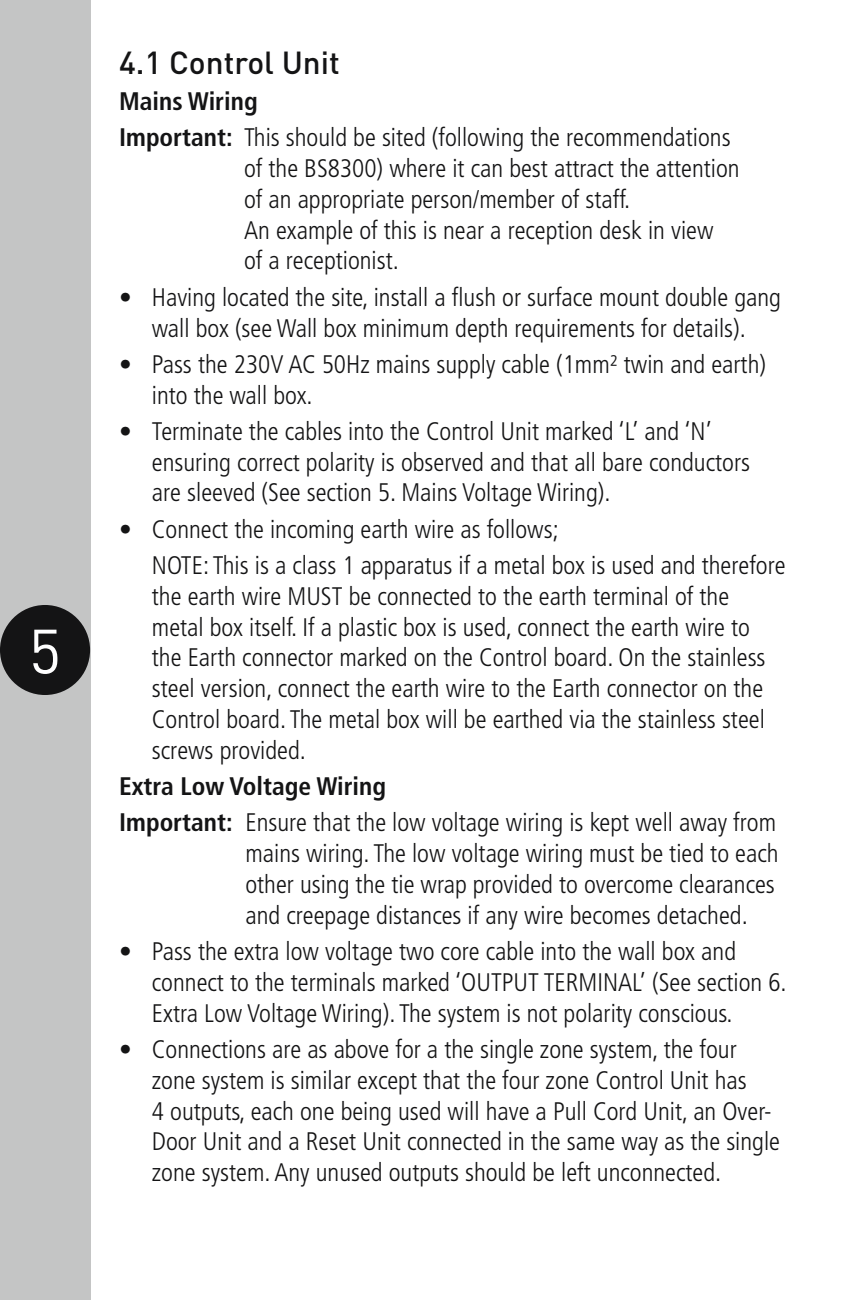
<style>
.page{position:relative;width:844px;height:1300px;background:#fff}
.page>*{position:absolute;margin:0;border:0;box-sizing:border-box;transform-origin:0 0}
.t1{font:61.6px "DINOT";color:#fff}
.t2{font:500 31.5px "DINOT";color:#141415}
.t3{font:300 condensed 25.55px/30.8px "Frutiger LT";color:#141415}
.s1{font-weight:700}
</style>
<div class="page">
<div style="left:0;top:0;width:90px;height:1300px;background:#c4c5c5"></div>
<div style="left:0;top:605px;width:90px;height:90px;background:#141415;border-radius:50%"></div>
<h1 class="t1" style="left:29px;top:613px;width:34px">5</h1>
<p class="t2" style="left:119px;top:42px;width:222px">4.1 Control Unit</p>
<p class="t3" style="left:119px;top:83px;width:612px;line-height:36.4px"><span class="s1">Mains Wiring<br>Important:</span> This should be sited (following the recommendations</p>
<p class="t3" style="left:244px;top:153px;width:497px">of the BS8300) where it can best attract the attention of an appropriate person/member of staff.<br>An example of this is near a reception desk in view<br>of a receptionist.</p>
<p class="t3" style="left:119px;top:282px;width:663px;text-align:center">• Having located the site, install a flush or surface mount double gang wall box (see Wall box minimum depth requirements for details).</p>
<p class="t3" style="left:152px;top:349px;width:615px;text-indent:-33px">• Pass the 230V AC 50Hz mains supply cable (1mm² twin and earth) into the wall box.</p>
<p class="t3" style="left:152px;top:416px;width:599px;text-indent:-33px">• Terminate the cables into the Control Unit marked ‘L’ and ‘N’ ensuring correct polarity is observed and that all bare conductors are sleeved (See section 5. Mains Voltage Wiring).</p>
<p class="t3" style="left:152px;top:511px;width:635px;line-height:36.4px;text-indent:-33px">• Connect the incoming earth wire as follows;<br>NOTE: This is a class 1 apparatus if a metal box is used and therefore</p>
<p class="t3" style="left:152px;top:581px;width:615px">the earth wire MUST be connected to the earth terminal of the metal box itself. If a plastic box is used, connect the earth wire to the Earth connector marked on the Control board. On the stainless steel version, connect the earth wire to the Earth connector on the Control board. The metal box will be earthed via the stainless steel screws provided.</p>
<p class="t3" style="left:119px;top:768px;width:658px;line-height:36.4px"><span class="s1">Extra Low Voltage Wiring<br>Important:</span> Ensure that the low voltage wiring is kept well away from</p>
<p class="t3" style="left:245px;top:838px;width:534px">mains wiring. The low voltage wiring must be tied to each other using the tie wrap provided to overcome clearances and creepage distances if any wire becomes detached.</p>
<p class="t3" style="left:152px;top:936px;width:636px;text-indent:-33px">• Pass the extra low voltage two core cable into the wall box and connect to the terminals marked ‘OUTPUT TERMINAL’ (See section 6.<br>Extra Low Voltage Wiring). The system is not polarity conscious.</p>
<p class="t3" style="left:152px;top:1034px;width:629px;text-indent:-33px">• Connections are as above for a the single zone system, the four zone system is similar except that the four zone Control Unit has<br>4 outputs, each one being used will have a Pull Cord Unit, an Over-Door Unit and a Reset Unit connected in the same way as the single zone system. Any unused outputs should be left unconnected.</p>
</div>
